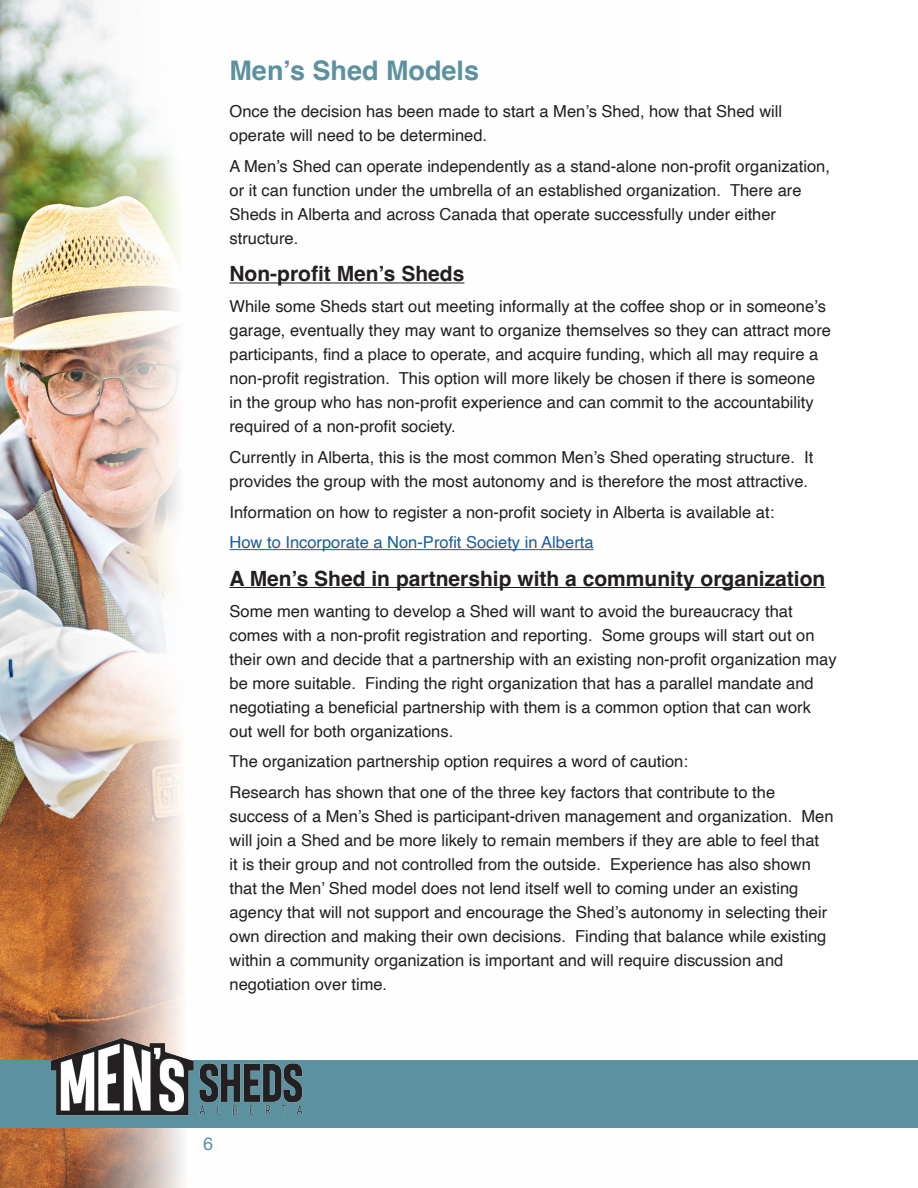
<style>
.page{position:relative;width:918px;height:1188px;background:#fff}
.page>*{position:absolute;margin:0;border:0;box-sizing:border-box;transform-origin:0 0}
.t1{font:700 27px "Helvetica";color:#5c919f}
.t2{font:700 21px "Helvetica";color:#231f20}
.t3{font:18px "Helvetica";color:#5c919f}
.t4{font:16.5px/24px "Helvetica";color:#231f20}
.t5{font:16.5px "Helvetica";color:#175d9e}
</style>
<div class="page">
<img style="left:0;top:0;width:678px;height:1188px">
<div style="left:0;top:1060px;width:918px;height:67px;background:#5c919f"></div>
<img style="left:52px;top:1038px;width:261px;height:78px">
<hr style="left:230px;top:282px;width:234px;height:2px;background:#231f20">
<hr style="left:230px;top:549px;width:364px;height:1px;background:#175d9e">
<hr style="left:230px;top:587px;width:595px;height:1px;background:#231f20">
<p class="t1" style="left:230px;top:54px;width:251px">Men’s Shed Models</p>
<p class="t4" style="left:230px;top:100px;width:554px">Once the decision has been made to start a Men’s Shed, how that Shed will operate will need to be determined.</p>
<p class="t4" style="left:230px;top:155px;width:602px">A Men’s Shed can operate independently as a stand-alone non-profit organization, or it can function under the umbrella of an established organization. There are Sheds in Alberta and across Canada that operate successfully under either structure.</p>
<p class="t2" style="left:230px;top:261px;width:236px">Non-profit Men’s Sheds</p>
<p class="t4" style="left:230px;top:295px;width:603px">While some Sheds start out meeting informally at the coffee shop or in someone’s garage, eventually they may want to organize themselves so they can attract more participants, find a place to operate, and acquire funding, which all may require a non-profit registration. This option will more likely be chosen if there is someone in the group who has non-profit experience and can commit to the accountability required of a non-profit society.</p>
<p class="t4" style="left:230px;top:446px;width:585px">Currently in Alberta, this is the most common Men’s Shed operating structure. It provides the group with the most autonomy and is therefore the most attractive.</p>
<p class="t4" style="left:230px;top:500px;width:546px">Information on how to register a non-profit society in Alberta is available at:</p>
<p class="t5" style="left:230px;top:530px;width:366px">How to Incorporate a Non-Profit Society in Alberta</p>
<p class="t2" style="left:230px;top:566px;width:597px">A Men’s Shed in partnership with a community organization</p>
<p class="t4" style="left:230px;top:599px;width:609px">Some men wanting to develop a Shed will want to avoid the bureaucracy that comes with a non-profit registration and reporting. Some groups will start out on their own and decide that a partnership with an existing non-profit organization may be more suitable. Finding the right organization that has a parallel mandate and negotiating a beneficial partnership with them is a common option that can work out well for both organizations.</p>
<p class="t4" style="left:230px;top:750px;width:460px">The organization partnership option requires a word of caution:</p>
<p class="t4" style="left:230px;top:781px;width:606px">Research has shown that one of the three key factors that contribute to the success of a Men’s Shed is participant-driven management and organization. Men will join a Shed and be more likely to remain members if they are able to feel that<br>it is their group and not controlled from the outside. Experience has also shown that the Men’ Shed model does not lend itself well to coming under an existing agency that will not support and encourage the Shed’s autonomy in selecting their own direction and making their own decisions. Finding that balance while existing within a community organization is important and will require discussion and negotiation over time.</p>
<p class="t3" style="left:203px;top:1129px;width:12px">6</p>
</div>
